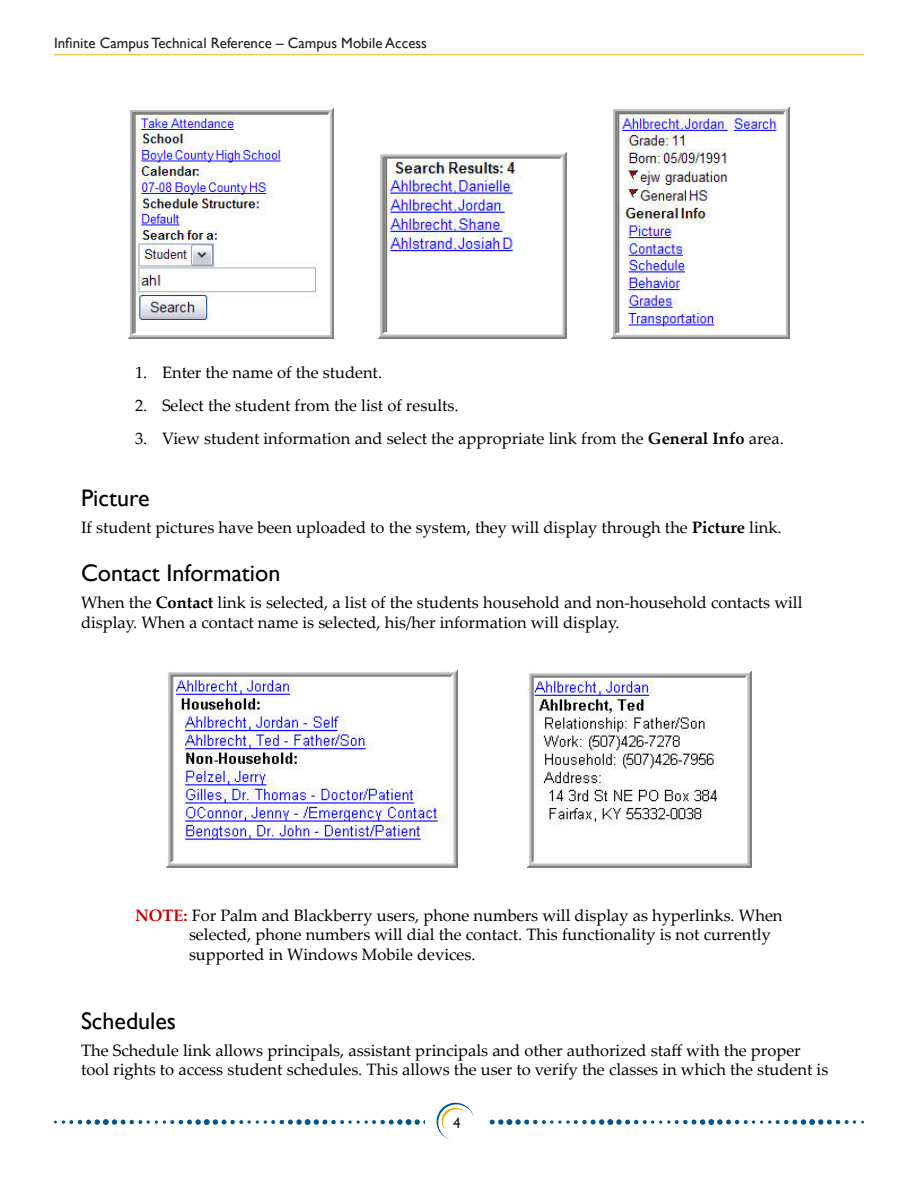
<style>
.page{position:relative;width:918px;height:1188px;background:#fff}
.page>*{position:absolute;margin:0;border:0;box-sizing:border-box;transform-origin:0 0}
.ICUG_TOC_2{font:24px "Gill Sans";color:#000}
.ICUG_Normal{font:16.5px/19.8px "Palatino Linotype";color:#000}
.ICUG_Note{font:16.5px/19.8px "Palatino Linotype";color:#000}
.ICUG_bullet{font:16.5px "Palatino Linotype";color:#000}
.t1{font:15px "Gill Sans";color:#231f20}
.s1{font-weight:700}
.s2{font-weight:700;color:#c80000}
</style>
<div class="page">
<hr style="left:54px;top:54px;width:810px;height:1px;background:#efb211">
<svg style="left:54px;top:1102px;width:810px;height:38px"></svg>
<img style="left:128px;top:109px;width:205px;height:230px">
<img style="left:379px;top:152px;width:188px;height:187px">
<img style="left:612px;top:108px;width:178px;height:231px">
<img style="left:166px;top:671px;width:292px;height:196px">
<img style="left:528px;top:672px;width:224px;height:195px">
<p class="t1" style="left:54px;top:34px;width:375px">Infinite Campus Technical Reference – Campus Mobile Access</p>
<p class="ICUG_bullet" style="left:135px;top:361px;width:249px">1. Enter the name of the student.</p>
<p class="ICUG_bullet" style="left:135px;top:394px;width:325px">2. Select the student from the list of results.</p>
<p class="ICUG_bullet" style="left:135px;top:427px;width:650px">3. View student information and select the appropriate link from the <span class="s1">General Info</span> area.</p>
<p class="ICUG_TOC_2" style="left:81px;top:484px;width:70px">Picture</p>
<p class="ICUG_Normal" style="left:81px;top:517px;width:702px">If student pictures have been uploaded to the system, they will display through the <span class="s1">Picture</span> link.</p>
<p class="ICUG_TOC_2" style="left:81px;top:559px;width:201px">Contact Information</p>
<p class="ICUG_Normal" style="left:81px;top:592px;width:723px">When the <span class="s1">Contact</span> link is selected, a list of the students household and non-household contacts will display. When a contact name is selected, his/her information will display.</p>
<p class="ICUG_Note" style="left:189px;top:904px;width:595px;text-indent:-54px"><span class="s2">NOTE:</span> For Palm and Blackberry users, phone numbers will display as hyperlinks. When selected, phone numbers will dial the contact. This functionality is not currently supported in Windows Mobile devices.</p>
<p class="ICUG_TOC_2" style="left:81px;top:1007px;width:97px">Schedules</p>
<p class="ICUG_Normal" style="left:81px;top:1039px;width:749px">The Schedule link allows principals, assistant principals and other authorized staff with the proper tool rights to access student schedules. This allows the user to verify the classes in which the student is</p>
<p class="t1" style="left:453px;top:1114px;width:9px">4</p>
</div>
